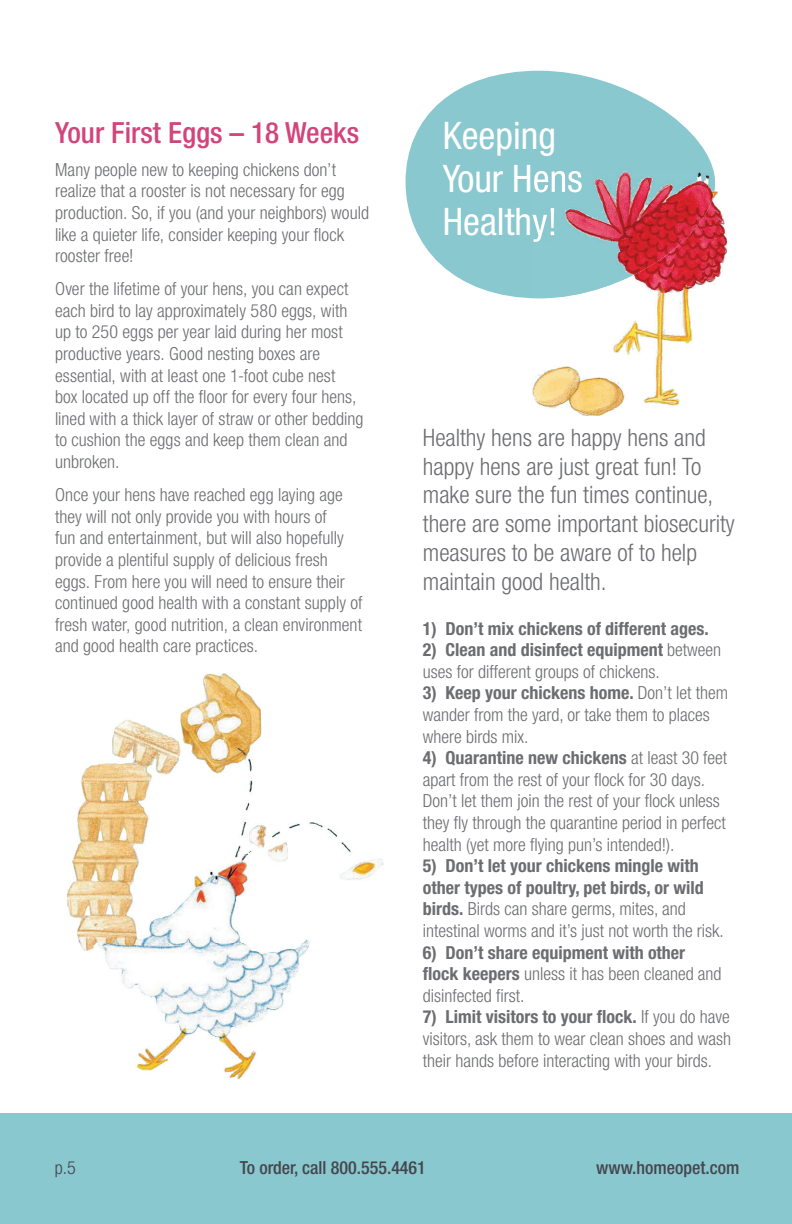
<style>
.page{position:relative;width:792px;height:1224px;background:#fff}
.page>*{position:absolute;margin:0;border:0;box-sizing:border-box;transform-origin:0 0}
.t1{font:condensed 38px/43.2px "Helvetica Neue LT Std";color:#fff}
.t2{font:500 condensed 29.2px "Helvetica Neue LT Std";color:#d1457a}
.t3{font:300 condensed 24px/28.8px "Helvetica Neue LT Std";color:#6c6d70}
.t4{font:300 condensed 18px/21.6px "Helvetica Neue LT Std";letter-spacing:.005em;color:#6c6d70}
.t5{font:700 condensed 18px/21.6px "Helvetica Neue LT Std";color:#6c6d70}
.t6{font:500 condensed 18px "Helvetica Neue LT Std";color:#45454d}
.t7{font:300 condensed 18px "Helvetica Neue LT Std";color:#45454d}
.s1{font-weight:700}
.s2{font-weight:300}
</style>
<div class="page">
<div style="left:0;top:1113px;width:792px;height:111px;background:#89c8ce"></div>
<svg style="left:406px;top:71px;width:308px;height:227px;fill:#89c8ce"></svg>
<img style="left:532px;top:191px;width:196px;height:225px">
<img style="left:532px;top:170px;width:184px;height:128px">
<img style="left:532px;top:170px;width:50px;height:22px">
<img style="left:532px;top:208px;width:22px;height:34px">
<img style="left:67px;top:673px;width:316px;height:406px">
<h2 class="t2" style="left:55px;top:115px;width:306px">Your First Eggs – 18 Weeks</h2>
<p class="t4" style="left:55px;top:159px;width:315px">Many people new to keeping chickens don’t realize that a rooster is not necessary for egg production. So, if you (and your neighbors) would like a quieter life, consider keeping your flock rooster free!</p>
<p class="t4" style="left:55px;top:278px;width:310px">Over the lifetime of your hens, you can expect each bird to lay approximately 580 eggs, with up to 250 eggs per year laid during her most productive years. Good nesting boxes are essential, with at least one 1-foot cube nest<br>box located up off the floor for every four hens, lined with a thick layer of straw or other bedding to cushion the eggs and keep them clean and unbroken.</p>
<p class="t4" style="left:55px;top:484px;width:309px">Once your hens have reached egg laying age they will not only provide you with hours of<br>fun and entertainment, but will also hopefully provide a plentiful supply of delicious fresh eggs. From here you will need to ensure their continued good health with a constant supply of fresh water, good nutrition, a clean environment and good health care practices.</p>
<h1 class="t1" style="left:443px;top:113px;width:141px">Keeping<br>Your Hens<br>Healthy!</h1>
<h3 class="t3" style="left:423px;top:423px;width:313px">Healthy hens are happy hens and happy hens are just great fun! To make sure the fun times continue, there are some important biosecurity measures to be aware of to help maintain good health.</h3>
<p class="t5" style="left:423px;top:617px;width:288px">1) Don’t mix chickens of different ages.</p>
<p class="t4" style="left:423px;top:639px;width:300px"><span class="s1">2) Clean and disinfect equipment</span> between uses for different groups of chickens.</p>
<p class="t4" style="left:423px;top:682px;width:307px"><span class="s1">3) Keep your chickens home.</span> Don’t let them wander from the yard, or take them to places where birds mix.</p>
<p class="t4" style="left:423px;top:747px;width:306px"><span class="s1">4) Quarantine new chickens</span> at least 30 feet apart from the rest of your flock for 30 days.<br>Don’t let them join the rest of your flock unless they fly through the quarantine period in perfect health (yet more flying pun’s intended!).</p>
<p class="t5" style="left:423px;top:855px;width:303px">5) Don’t let your chickens mingle with other types of poultry, pet birds, or wild birds. <span class="s2">Birds can share germs, mites, and intestinal worms and it’s just not worth the risk.</span></p>
<p class="t5" style="left:423px;top:941px;width:300px">6) Don’t share equipment with other flock keepers <span class="s2">unless it has been cleaned and disinfected first.</span></p>
<p class="t4" style="left:423px;top:1006px;width:310px;text-align:justify"><span class="s1">7) Limit visitors to your flock.</span> If you do have visitors, ask them to wear clean shoes and wash their hands before interacting with your birds.</p>
<p class="t7" style="left:55px;top:1157px;width:22px">p.5</p>
<p class="t6" style="left:240px;top:1156px;width:188px">To order, call 800.555.4461</p>
<p class="t6" style="left:596px;top:1156px;width:145px">www.homeopet.com</p>
</div>
